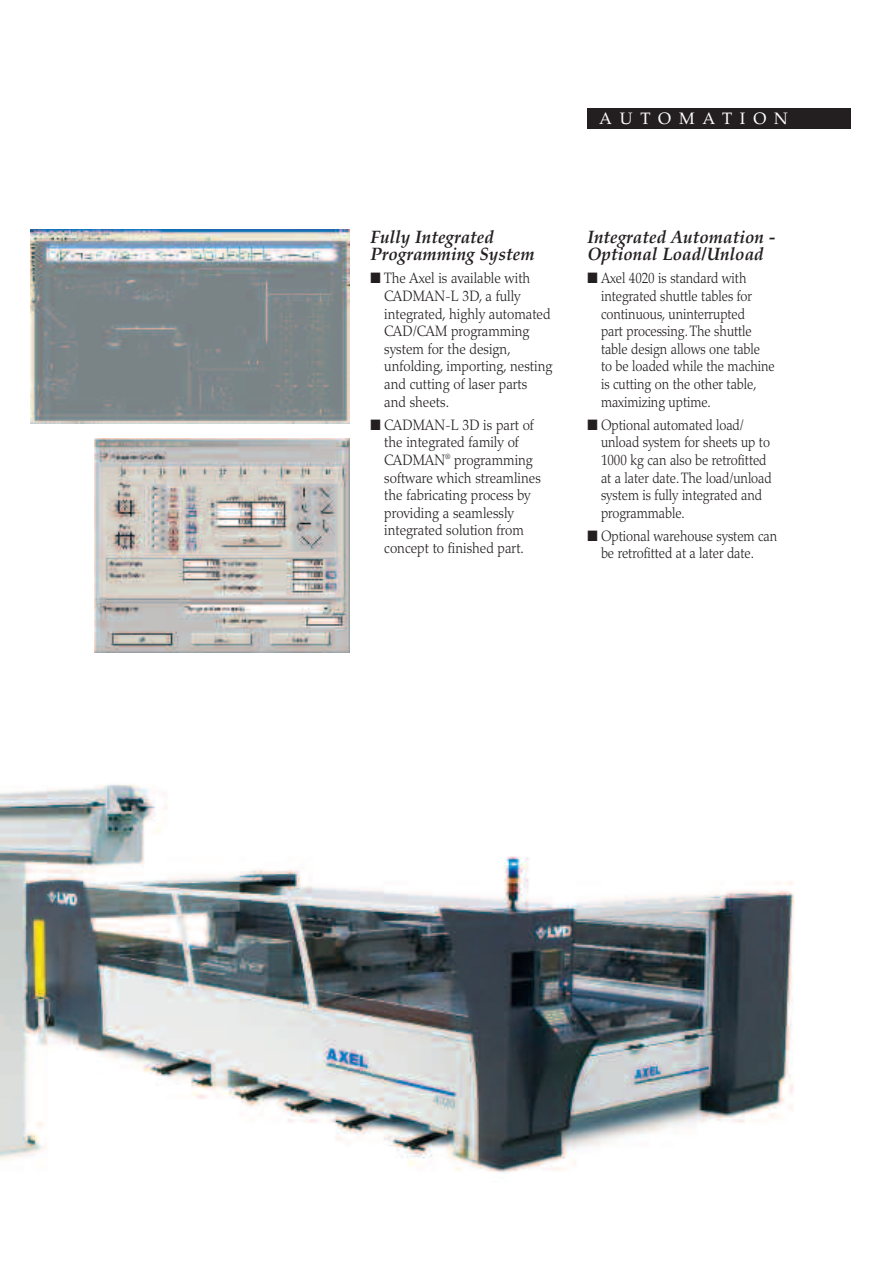
<style>
.page{position:relative;width:893px;height:1263px;background:#fff}
.page>*{position:absolute;margin:0;border:0;box-sizing:border-box;transform-origin:0 0}
.t1{font:italic 700 18px/17.7px "Palatino LT Std";color:#231f20;scale:.95 1}
.t2{font:16.5px "Palatino";letter-spacing:.475em;color:#fff}
.t3{font:300 15px/17.7px "Palatino";letter-spacing:-.005em;color:#231f20;scale:.87 1}
.t4{font:300 15px/17.7px "Palatino";letter-spacing:-.005em;color:#231f20;scale:.9 1}
</style>
<div class="page">
<img style="left:0;top:594px;width:795px;height:579px">
<div style="left:587px;top:108px;width:264px;height:20px;background:#231f20"></div>
<img style="left:31px;top:230px;width:318px;height:194px">
<img style="left:94px;top:439px;width:255px;height:213px">
<p class="t2" style="left:599px;top:108px;width:190px">AUTOMATION</p>
<p class="t1" style="left:371px;top:230px;width:174px">Fully Integrated<br>Programming System</p>
<p class="t4" style="left:384px;top:271px;width:188px;text-indent:-14px">■ The Axel is available with<br>CADMAN-L 3D, a fully integrated, highly automated<br>CAD/CAM programming system for the design, unfolding, importing, nesting and cutting of laser parts and sheets.</p>
<p class="t4" style="left:384px;top:417px;width:175px;text-indent:-14px">■ CADMAN-L 3D is part of the integrated family of<br>CADMAN<sup>®</sup> programming software which streamlines the fabricating process by providing a seamlessly integrated solution from concept to finished part.</p>
<p class="t1" style="left:587px;top:230px;width:199px">Integrated Automation -<br>Optional Load/Unload</p>
<p class="t3" style="left:601px;top:271px;width:201px;text-indent:-14px">■ Axel 4020 is standard with integrated shuttle tables for continuous, uninterrupted<br>part processing. The shuttle table design allows one table to be loaded while the machine is cutting on the other table, maximizing uptime.</p>
<p class="t3" style="left:601px;top:417px;width:198px;text-indent:-14px">■ Optional automated load/ unload system for sheets up to<br>1000 kg can also be retrofitted at a later date. The load/unload system is fully integrated and programmable.</p>
<p class="t3" style="left:601px;top:528px;width:204px;text-indent:-14px">■ Optional warehouse system can be retrofitted at a later date.</p>
</div>
